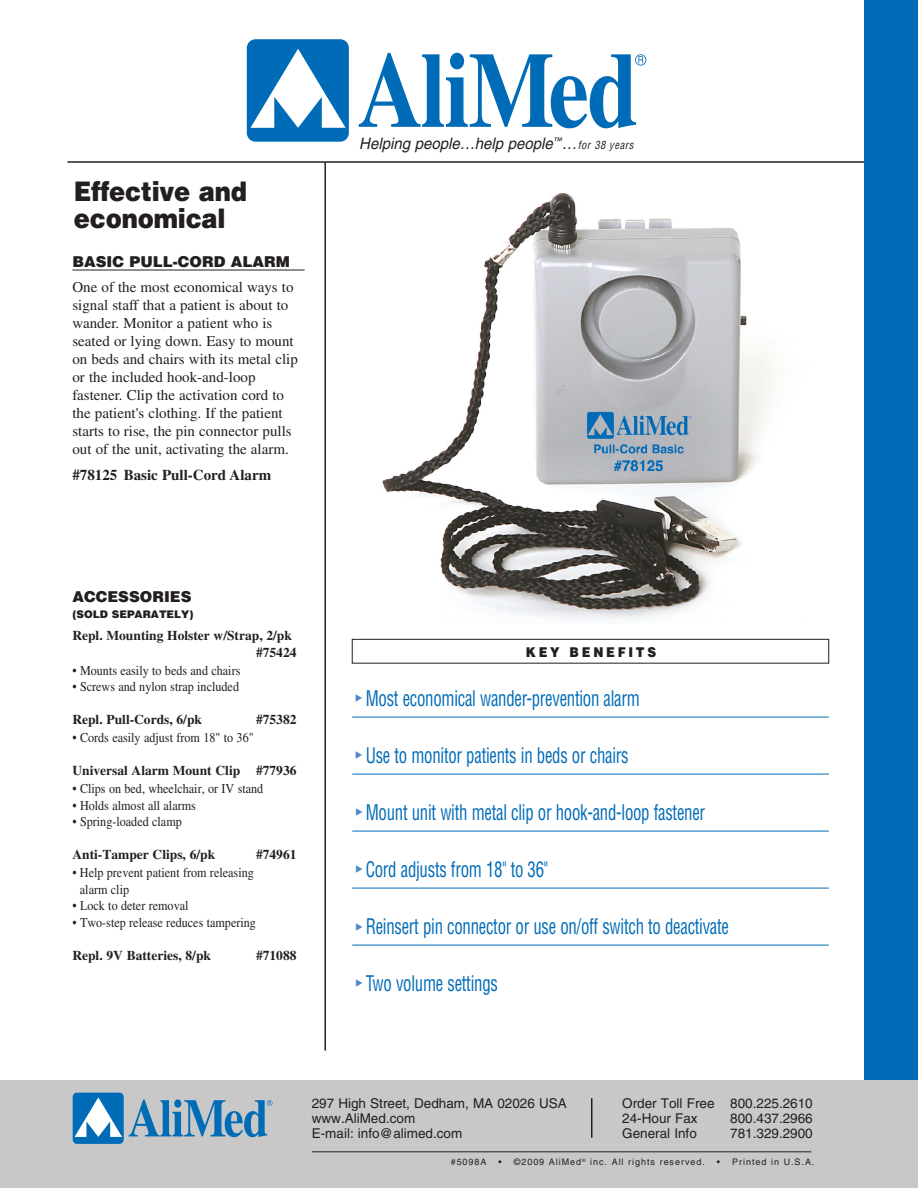
<style>
.page{position:relative;width:918px;height:1188px;background:#fff}
.page>*{position:absolute;margin:0;border:0;box-sizing:border-box;transform-origin:0 0}
.t1{font:900 27px/27px "Helvetica";letter-spacing:-.01em;color:#231f20;scale:.9 1}
.t2{font:condensed 21px "Helvetica";letter-spacing:-.015em;color:#006bb6;scale:.8 1}
.t3{font:italic 15.75px "Helvetica";color:#231f20;scale:.95 1}
.t4{font:15px/18px "Times";color:#231f20}
.t5{font:900 15px "Helvetica";color:#231f20}
.t6{font:700 15px "Times";color:#231f20}
.t7{font:13.5px/16.5px "Times";color:#231f20;scale:.9 1}
.t8{font:700 13.5px/16.5px "Times";color:#231f20}
.t9{font:13.5px/15px "Helvetica";color:#231f20}
.t10{font:900 13.5px "Helvetica";letter-spacing:.225em;color:#231f20;scale:.9 1}
.t11{font:900 10.5px "Helvetica";color:#231f20}
.t12{font:9px "Helvetica";letter-spacing:.105em;color:#231f20}
.s1{font-stretch:condensed;font-size:11.1px}
</style>
<div class="page">
<svg style="left:359px;top:53px;width:287px;height:75px"></svg>
<div style="left:247px;top:39px;width:102px;height:103px;background:#006bb6;border-radius:9px"></div>
<svg style="left:251px;top:49px;width:95px;height:79px"></svg>
<hr style="left:68px;top:161px;width:800px;height:2px;background:#231f20">
<div style="left:864px;top:0;width:54px;height:1188px;background:#006bb6"></div>
<div style="left:0;top:1080px;width:918px;height:108px;background:#c8c8c9"></div>
<hr style="left:312px;top:1151px;width:499px;height:1px;background:#231f20">
<hr style="left:591px;top:1098px;width:1px;height:40px;background:#231f20">
<hr style="left:324px;top:163px;width:2px;height:888px;background:#231f20">
<hr style="left:352px;top:717px;width:477px;height:1px;background:#006bb6">
<hr style="left:352px;top:774px;width:477px;height:1px;background:#006bb6">
<hr style="left:352px;top:831px;width:477px;height:1px;background:#006bb6">
<hr style="left:352px;top:888px;width:477px;height:1px;background:#006bb6">
<hr style="left:352px;top:945px;width:477px;height:1px;background:#006bb6">
<img style="left:382px;top:193px;width:396px;height:429px">
<div style="left:352px;top:639px;width:477px;height:25px;border:1px solid #231f20"></div>
<hr style="left:72px;top:270px;width:233px;height:1px;background:#231f20">
<svg style="left:129px;top:1099px;width:143px;height:38px"></svg>
<div style="left:73px;top:1093px;width:51px;height:51px;background:#006bb6;border-radius:4px"></div>
<svg style="left:75px;top:1097px;width:47px;height:40px"></svg>
<h1 class="t1" style="left:74px;top:178px;width:194px">Effective and economical</h1>
<p class="t5" style="left:72px;top:253px;width:219px">BASIC PULL-CORD ALARM</p>
<p class="t4" style="left:72px;top:280px;width:227px">One of the most economical ways to signal staff that a patient is about to wander. Monitor a patient who is seated or lying down. Easy to mount on beds and chairs with its metal clip or the included hook-and-loop fastener. Clip the activation cord to the patient's clothing. If the patient starts to rise, the pin connector pulls out of the unit, activating the alarm.</p>
<p class="t6" style="left:72px;top:470px;width:200px">#78125 Basic Pull-Cord Alarm</p>
<p class="t3" style="left:359px;top:138px;width:290px">Helping people…help people<sup>™</sup>…<span class="s1">for 38 years</span></p>
<p class="t5" style="left:72px;top:588px;width:121px">ACCESSORIES</p>
<p class="t11" style="left:72px;top:609px;width:123px">(SOLD SEPARATELY)</p>
<p class="t8" style="left:256px;top:629px;width:42px;text-indent:-184px">Repl. Mounting Holster w/Strap, 2/pk #75424</p>
<p class="t7" style="left:72px;top:663px;width:188px">• Mounts easily to beds and chairs</p>
<p class="t7" style="left:72px;top:680px;width:187px">• Screws and nylon strap included</p>
<p class="t8" style="left:72px;top:713px;width:131px">Repl. Pull-Cords, 6/pk</p>
<p class="t8" style="left:256px;top:713px;width:42px">#75382</p>
<p class="t7" style="left:72px;top:731px;width:203px">• Cords easily adjust from 18" to 36"</p>
<p class="t8" style="left:72px;top:764px;width:226px">Universal Alarm Mount Clip #77936</p>
<p class="t7" style="left:72px;top:782px;width:214px">• Clips on bed, wheelchair, or IV stand</p>
<p class="t7" style="left:72px;top:799px;width:139px">• Holds almost all alarms</p>
<p class="t7" style="left:72px;top:815px;width:123px">• Spring-loaded clamp</p>
<p class="t8" style="left:72px;top:848px;width:144px">Anti-Tamper Clips, 6/pk</p>
<p class="t8" style="left:256px;top:848px;width:42px">#74961</p>
<p class="t7" style="left:80px;top:866px;width:195px;text-indent:-7px">• Help prevent patient from releasing alarm clip</p>
<p class="t7" style="left:72px;top:899px;width:131px">• Lock to deter removal</p>
<p class="t7" style="left:72px;top:916px;width:205px">• Two-step release reduces tampering</p>
<p class="t8" style="left:72px;top:948px;width:140px">Repl. 9V Batteries, 8/pk</p>
<p class="t8" style="left:256px;top:948px;width:42px">#71088</p>
<p class="t10" style="left:526px;top:644px;width:146px">KEY BENEFITS</p>
<h2 class="t2" style="left:366px;top:686px;width:344px">Most economical wander-prevention alarm</h2>
<h2 class="t2" style="left:366px;top:743px;width:330px">Use to monitor patients in beds or chairs</h2>
<h2 class="t2" style="left:366px;top:800px;width:426px">Mount unit with metal clip or hook-and-loop fastener</h2>
<h2 class="t2" style="left:366px;top:857px;width:229px">Cord adjusts from 18" to 36"</h2>
<h2 class="t2" style="left:366px;top:914px;width:456px">Reinsert pin connector or use on/off switch to deactivate</h2>
<h2 class="t2" style="left:366px;top:971px;width:167px">Two volume settings</h2>
<p class="t9" style="left:622px;top:1097px;width:192px">Order Toll Free 800.225.2610<br>24-Hour Fax</p>
<p class="t9" style="left:312px;top:1097px;width:257px">297 High Street, Dedham, MA 02026 USA www.AliMed.com<br>E-mail: info@alimed.com</p>
<p class="t12" style="left:451px;top:1158px;width:37px">#5098A</p>
<p class="t12" style="left:499px;top:1158px;width:208px">• ©2009 AliMed<sup>®</sup> inc. All rights reserved.</p>
<p class="t12" style="left:717px;top:1158px;width:99px">• Printed in U.S.A.</p>
<p class="t9" style="left:730px;top:1112px;width:84px">800.437.2966</p>
<p class="t9" style="left:622px;top:1127px;width:76px">General Info</p>
<p class="t9" style="left:730px;top:1127px;width:84px">781.329.2900</p>
</div>
